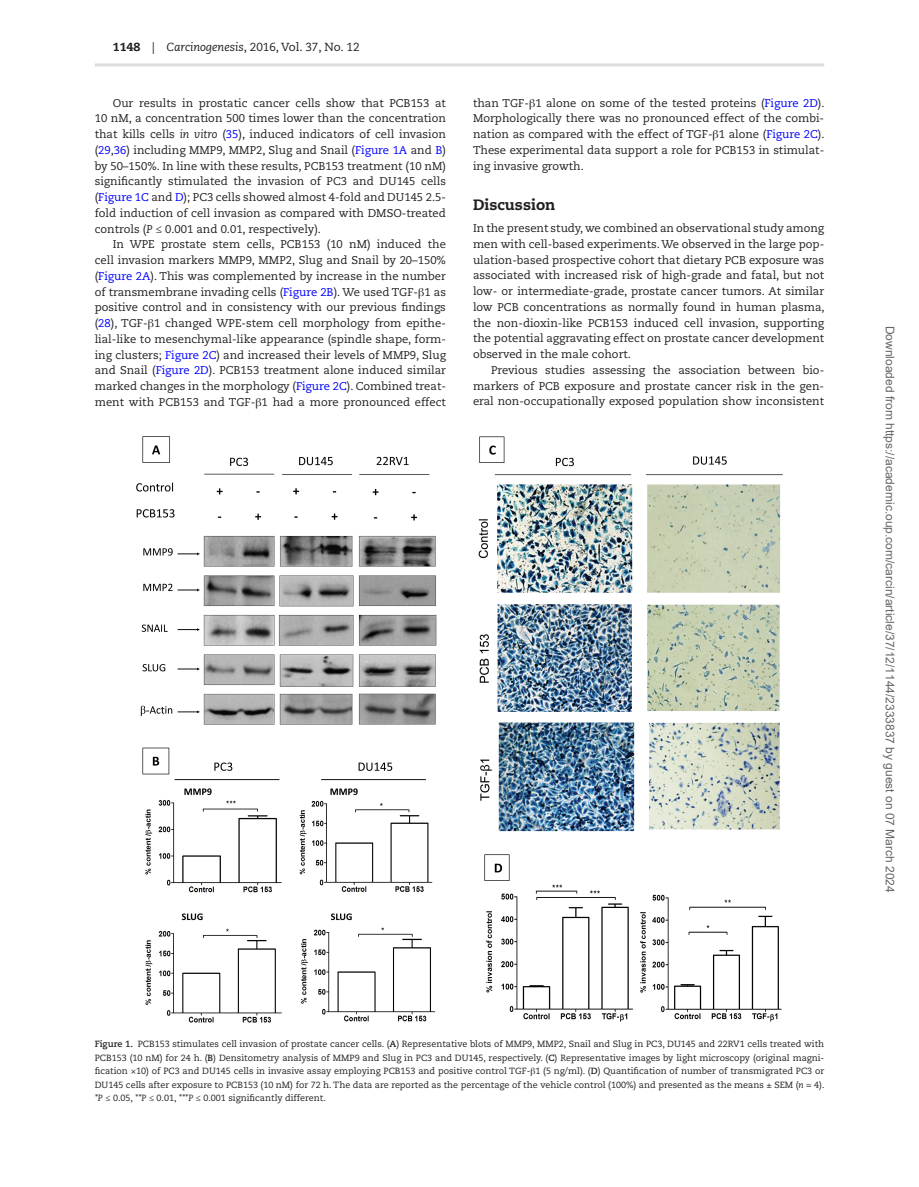
<style>
.page{position:relative;width:919px;height:1187px;background:#fff}
.page>*{position:absolute;margin:0;border:0;box-sizing:border-box;transform-origin:0 0}
.t1{font:800 15px "Caecilia LT Std";color:#231f20}
.t2{font:12px "Arial";color:#666}
.t3{font:11.7px "Caecilia LT Std";color:#231f20}
.t4{font:11.25px/15.8px "Caecilia LT Std";color:#231f20;text-align:justify}
.t5{font:9px/13.5px "Caecilia LT Std";color:#231f20;text-align:justify}
.s1{font-weight:800}
.s2{font-style:italic}
.s3{color:#00f}
.s4{font-family:"Gandhari Unicode"}
.s5{font-weight:700}
</style>
<div class="page">
<hr style="left:95px;top:63px;width:729px;height:3px;background:#dcdddf">
<img style="left:136px;top:436px;width:647px;height:586px">
<p class="t3" style="left:113px;top:41px;width:248px"><span class="s1">1148</span> | <span class="s2">Carcinogenesis</span>, 2016, Vol. 37, No. 12</p>
<p class="t4" style="left:95px;top:95px;width:353px;text-indent:18px">Our results in prostatic cancer cells show that PCB153 at 10 nM, a concentration 500 times lower than the concentration that kills cells <span class="s2">in vitro</span> (<span class="s3">35</span>), induced indicators of cell invasion (<span class="s3">29</span>,<span class="s3">36</span>) including MMP9, MMP2, Slug and Snail (<span class="s3">Figure 1A</span> and <span class="s3">B</span>) by 50–150%. In line with these results, PCB153 treatment (10 nM) significantly stimulated the invasion of PC3 and DU145 cells (<span class="s3">Figure 1C</span> and <span class="s3">D</span>); PC3 cells showed almost 4-fold and DU145 2.5- fold induction of cell invasion as compared with DMSO-treated controls (<span class="s2">P</span> ≤ 0.001 and 0.01, respectively).</p>
<p class="t4" style="left:95px;top:237px;width:353px;text-indent:18px">In WPE prostate stem cells, PCB153 (10 nM) induced the cell invasion markers MMP9, MMP2, Slug and Snail by 20–150% (<span class="s3">Figure 2A</span>). This was complemented by increase in the number of transmembrane invading cells (<span class="s3">Figure 2B</span>). We used TGF-<span class="s4">β</span>1 as positive control and in consistency with our previous findings (<span class="s3">28</span>), TGF-<span class="s4">β</span>1 changed WPE-stem cell morphology from epithe&shy;lial-like to mesenchymal-like appearance (spindle shape, form&shy;ing clusters; <span class="s3">Figure 2C</span>) and increased their levels of MMP9, Slug and Snail (<span class="s3">Figure 2D</span>). PCB153 treatment alone induced similar marked changes in the morphology (<span class="s3">Figure 2C</span>). Combined treat&shy;ment with PCB153 and TGF-<span class="s4">β</span>1 had a more pronounced effect</p>
<p class="t4" style="left:473px;top:95px;width:353px">than TGF-<span class="s4">β</span>1 alone on some of the tested proteins (<span class="s3">Figure 2D</span>).<br>Morphologically there was no pronounced effect of the combi&shy;nation as compared with the effect of TGF-<span class="s4">β</span>1 alone (<span class="s3">Figure 2C</span>).<br>These experimental data support a role for PCB153 in stimulat&shy;ing invasive growth.</p>
<h1 class="t1" style="left:473px;top:196px;width:84px">Discussion</h1>
<p class="t4" style="left:473px;top:220px;width:353px">In the present study, we combined an observational study among men with cell-based experiments. We observed in the large pop&shy;ulation-based prospective cohort that dietary PCB exposure was associated with increased risk of high-grade and fatal, but not low- or intermediate-grade, prostate cancer tumors. At similar low PCB concentrations as normally found in human plasma, the non-dioxin-like PCB153 induced cell invasion, supporting the potential aggravating effect on prostate cancer development observed in the male cohort.</p>
<p class="t4" style="left:473px;top:362px;width:353px;text-indent:18px">Previous studies assessing the association between bio&shy;markers of PCB exposure and prostate cancer risk in the gen&shy;eral non-occupationally exposed population show inconsistent</p>
<p class="t2" style="left:894px;top:326px;width:568px;rotate:90deg">Downloaded from https://academic.oup.com/carcin/article/37/12/1144/2333837 by guest on 07 March 2024</p>
<p class="t5" style="left:95px;top:1037px;width:731px"><span class="s5">Figure 1.</span> PCB153 stimulates cell invasion of prostate cancer cells. (<span class="s5">A</span>) Representative blots of MMP9, MMP2, Snail and Slug in PC3, DU145 and 22RV1 cells treated with PCB153 (10 nM) for 24 h. (<span class="s5">B</span>) Densitometry analysis of MMP9 and Slug in PC3 and DU145, respectively. (<span class="s5">C</span>) Representative images by light microscopy (original magni&shy;fication ×10) of PC3 and DU145 cells in invasive assay employing PCB153 and positive control TGF-<span class="s4">β</span>1 (5 ng/ml). (<span class="s5">D</span>) Quantification of number of transmigrated PC3 or DU145 cells after exposure to PCB153 (10 nM) for 72 h. The data are reported as the percentage of the vehicle control (100%) and presented as the means ± SEM (<span class="s2">n</span> = 4). <span class="s2">*P</span> ≤ 0.05, <span class="s2">**P</span> ≤ 0.01, <span class="s2">***P</span> ≤ 0.001 significantly different.</p>
</div>
